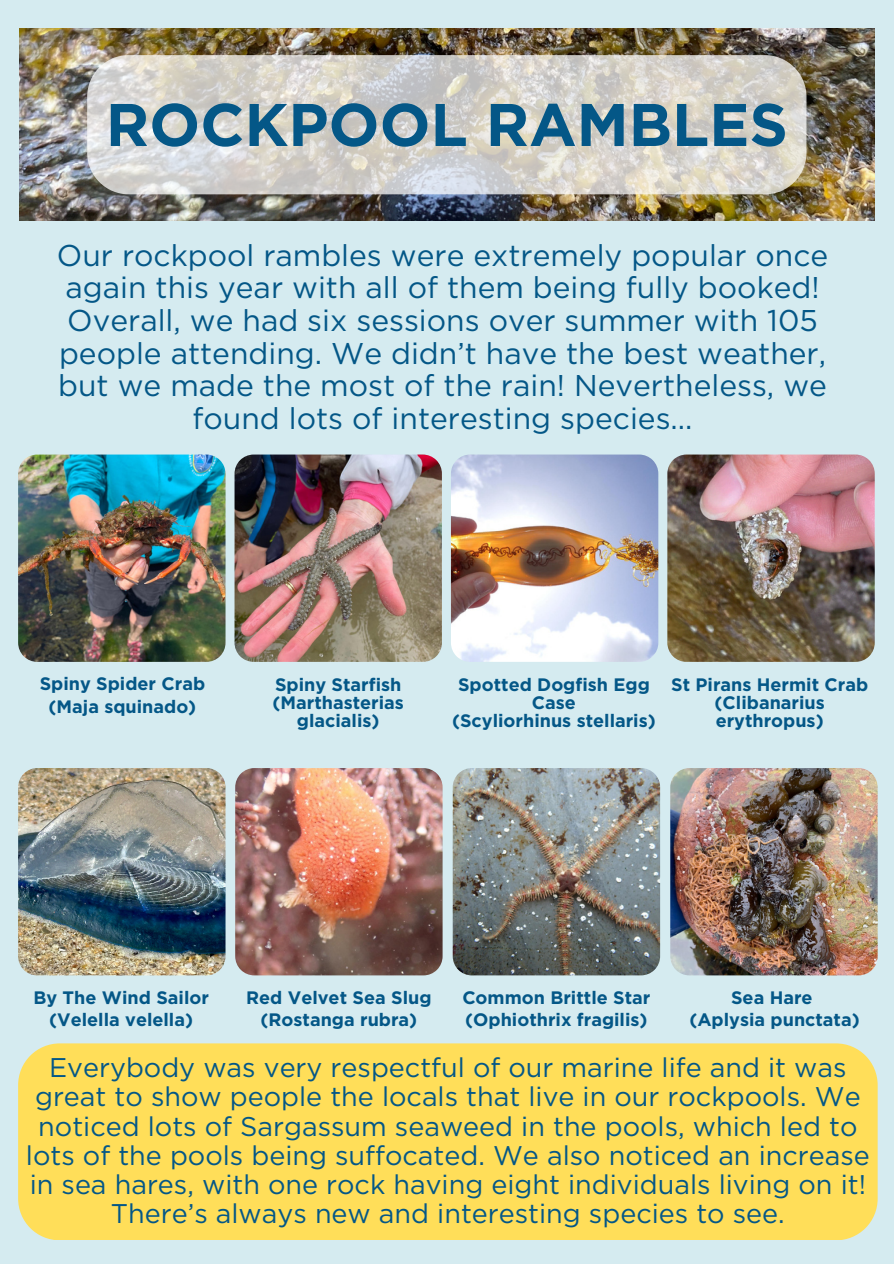
<style>
.page{position:relative;width:894px;height:1264px;background:#fff}
.page>*{position:absolute;margin:0;border:0;box-sizing:border-box;transform-origin:0 0}
.t1{font:700 60px "Gotham";color:#045787}
.t2{font:30px/32.7px "Gotham";color:#045787;text-align:center}
.t3{font:27px/29.2px "Gotham";color:#045787;text-align:center}
.t4{font:700 18px/18px "Gotham";color:#045787;text-align:center}
</style>
<div class="page">
<div style="left:0;top:0;width:893px;height:1263px;background:#d5ebf0"></div>
<img style="left:19px;top:28px;width:854px;height:193px">
<svg style="left:87px;top:55px;width:719px;height:139px;background:#d5d2cb"></svg>
<img style="left:18px;top:454px;width:207px;height:208px">
<img style="left:234px;top:454px;width:208px;height:208px">
<img style="left:451px;top:454px;width:207px;height:208px">
<img style="left:667px;top:454px;width:207px;height:208px">
<img style="left:18px;top:768px;width:207px;height:207px">
<img style="left:235px;top:768px;width:207px;height:207px">
<img style="left:452px;top:768px;width:208px;height:207px">
<img style="left:670px;top:768px;width:207px;height:207px">
<div style="left:18px;top:1043px;width:859px;height:197px;background:#ffde59"></div>
<h2 class="t1" style="left:106px;top:88px;width:683px">ROCKPOOL RAMBLES</h2>
<p class="t2" style="left:57px;top:239px;width:772px">Our rockpool rambles were extremely popular once again this year with all of them being fully booked!<br>Overall, we had six sessions over summer with 105 people attending. We didn’t have the best weather, but we made the most of the rain! Nevertheless, we found lots of interesting species...</p>
<p class="t4" style="left:40px;top:672px;width:167px;line-height:22.5px">Spiny Spider Crab (Maja squinado)</p>
<p class="t4" style="left:272px;top:675px;width:133px">Spiny Starfish (Marthasterias glacialis)</p>
<p class="t4" style="left:458px;top:675px;width:193px">Spotted Dogfish Egg<br>Case</p>
<p class="t4" style="left:452px;top:711px;width:205px">(Scyliorhinus stellaris)</p>
<p class="t4" style="left:671px;top:675px;width:198px">St Pirans Hermit Crab (Clibanarius erythropus)</p>
<p class="t4" style="left:33px;top:986px;width:177px;line-height:22.5px">By The Wind Sailor (Velella velella)</p>
<p class="t4" style="left:246px;top:986px;width:187px;line-height:22.5px">Red Velvet Sea Slug (Rostanga rubra)</p>
<p class="t4" style="left:462px;top:986px;width:189px;line-height:22.5px;text-align:left">Common Brittle Star (Ophiothrix fragilis)</p>
<p class="t4" style="left:731px;top:988px;width:83px">Sea Hare</p>
<p class="t4" style="left:689px;top:1010px;width:172px">(Aplysia punctata)</p>
<h3 class="t3" style="left:26px;top:1052px;width:845px">Everybody was very respectful of our marine life and it was great to show people the locals that live in our rockpools. We noticed lots of Sargassum seaweed in the pools, which led to lots of the pools being suffocated. We also noticed an increase in sea hares, with one rock having eight individuals living on it!<br>There’s always new and interesting species to see.</h3>
</div>
